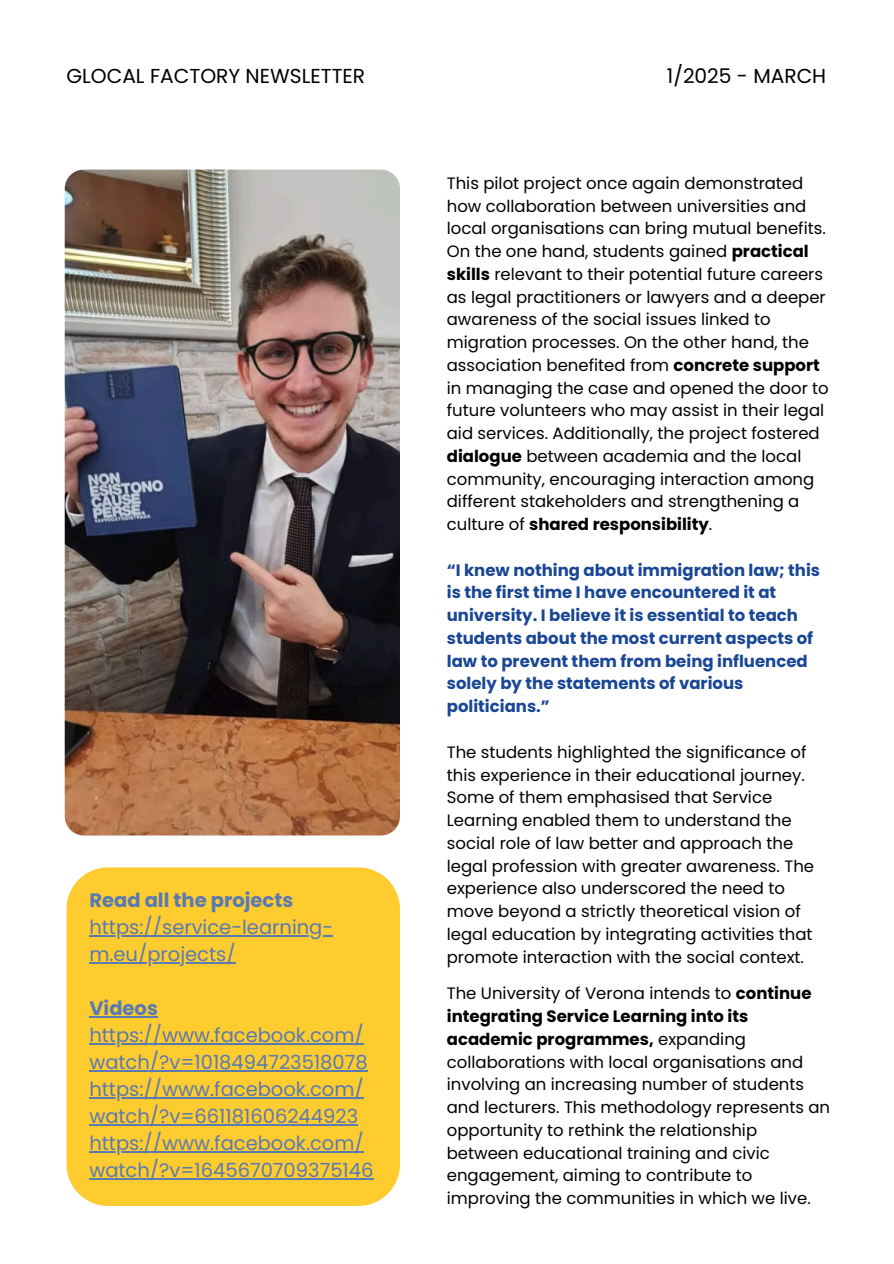
<style>
.page{position:relative;width:894px;height:1264px;background:#fff}
.page>*{position:absolute;margin:0;border:0;box-sizing:border-box;transform-origin:0 0}
.t1{font:20.1px "Poppins";color:#000}
.t2{font:19.5px/27px "Poppins";color:#597ab2}
.t3{font:700 19.5px "Poppins";color:#597ab2}
.t4{font:16.5px/22.8px "Poppins";color:#000}
.t5{font:700 16.5px/22.8px "Poppins";color:#194795}
.s1{font-weight:700}
</style>
<div class="page">
<img style="left:65px;top:169px;width:335px;height:666px;border-radius:19px">
<div style="left:66px;top:867px;width:334px;height:338px;background:#ffcc2f"></div>
<hr style="left:89px;top:935px;width:244px;height:1px;background:#597ab2">
<hr style="left:89px;top:962px;width:147px;height:1px;background:#597ab2">
<hr style="left:89px;top:1016px;width:69px;height:1px;background:#597ab2">
<hr style="left:89px;top:1043px;width:275px;height:1px;background:#597ab2">
<hr style="left:89px;top:1070px;width:279px;height:1px;background:#597ab2">
<hr style="left:89px;top:1097px;width:275px;height:1px;background:#597ab2">
<hr style="left:89px;top:1124px;width:269px;height:1px;background:#597ab2">
<hr style="left:89px;top:1151px;width:275px;height:1px;background:#597ab2">
<hr style="left:89px;top:1178px;width:284px;height:1px;background:#597ab2">
<p class="t1" style="left:66px;top:62px;width:300px">GLOCAL FACTORY NEWSLETTER</p>
<p class="t1" style="left:666px;top:62px;width:161px">1/2025 - MARCH</p>
<h3 class="t3" style="left:89px;top:886px;width:205px">Read all the projects</h3>
<p class="t2" style="left:89px;top:913px;width:245px">https://service-learning-</p>
<p class="t2" style="left:89px;top:940px;width:148px">m.eu/projects/</p>
<p class="t3" style="left:89px;top:994px;width:70px">Videos</p>
<p class="t2" style="left:89px;top:1021px;width:280px">https://www.facebook.com/ watch/?v=1018494723518078</p>
<p class="t2" style="left:89px;top:1075px;width:285px">https://www.facebook.com/ watch/?v=661181606244923 https://www.facebook.com/ watch/?v=1645670709375146</p>
<p class="t4" style="left:446px;top:171px;width:383px">This pilot project once again demonstrated how collaboration between universities and local organisations can bring mutual benefits.<br>On the one hand, students gained <span class="s1">practical skills</span> relevant to their potential future careers as legal practitioners or lawyers and a deeper awareness of the social issues linked to migration processes. On the other hand, the association benefited from <span class="s1">concrete support </span>in managing the case and opened the door to future volunteers who may assist in their legal aid services. Additionally, the project fostered <span class="s1">dialogue</span> between academia and the local community, encouraging interaction among different stakeholders and strengthening a culture of <span class="s1">shared responsibility</span>.</p>
<h2 class="t5" style="left:446px;top:558px;width:375px">“I knew nothing about immigration law; this is the first time I have encountered it at university. I believe it is essential to teach students about the most current aspects of law to prevent them from being influenced solely by the statements of various politicians.”</h2>
<h2 class="t4" style="left:446px;top:740px;width:369px">The students highlighted the significance of this experience in their educational journey.<br>Some of them emphasised that Service Learning enabled them to understand the social role of law better and approach the legal profession with greater awareness. The experience also underscored the need to move beyond a strictly theoretical vision of legal education by integrating activities that promote interaction with the social context.</h2>
<p class="t4" style="left:446px;top:982px;width:385px">The University of Verona intends to <span class="s1">continue integrating Service Learning into its academic programmes,</span> expanding collaborations with local organisations and involving an increasing number of students and lecturers. This methodology represents an opportunity to rethink the relationship between educational training and civic engagement, aiming to contribute to improving the communities in which we live.</p>
</div>
